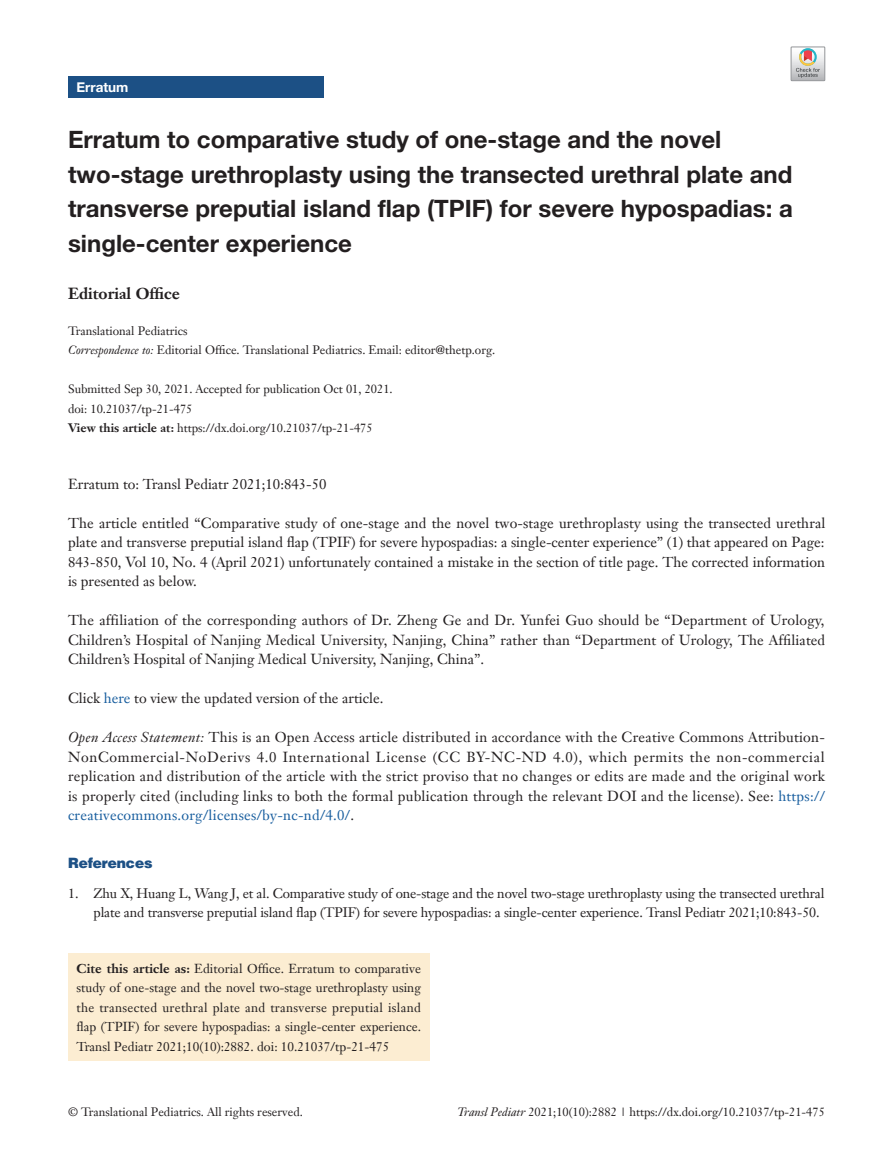
<style>
.page{position:relative;width:893px;height:1170px;background:#fff}
.page>*{position:absolute;margin:0;border:0;box-sizing:border-box;transform-origin:0 0}
.文题{font:700 24px/34.5px "Helvetica Neue LT Pro";color:#231f20}
.作者{font:700 15.75px "Janson Text LT";color:#231f20}
.t1{font:14.25px/19.5px "Janson Text LT";color:#231f20;text-align:justify}
.t2{font:900 14.25px "Helvetica";color:#1c5085}
.t3{font:13.5px/19.5px "Janson Text LT";letter-spacing:-.01em;color:#231f20}
.栏目{font:700 13.5px "Helvetica Neue LT Pro";color:#fff}
.Cite{font:12.75px/19.5px "Janson Text LT";color:#231f20;text-align:justify}
.通讯作者{font:12px "Janson Text LT";color:#231f20}
.单位{font:12px "Janson Text LT";color:#231f20}
.doi{font:12px "Janson Text LT";color:#231f20}
.s1{font-style:italic}
.s2{font-weight:700}
.s3{color:#175d9e}
</style>
<div class="page">
<div style="left:68px;top:77px;width:255px;height:21px;background:#1c5085"></div>
<div style="left:68px;top:953px;width:361px;height:107px;background:#fcedd2"></div>
<svg style="left:791px;top:47px;width:34px;height:34px"></svg>
<p class="栏目" style="left:77px;top:79px;width:53px">Erratum</p>
<p class="文题" style="left:68px;top:122px;width:726px">Erratum to comparative study of one-stage and the novel two-stage urethroplasty using the transected urethral plate and transverse preputial island flap (TPIF) for severe hypospadias: a single-center experience</p>
<p class="作者" style="left:68px;top:283px;width:113px">Editorial Office</p>
<p class="单位" style="left:68px;top:323px;width:121px">Translational Pediatrics</p>
<p class="通讯作者" style="left:68px;top:342px;width:429px"><span class="s1">Correspondence to:</span> Editorial Office. Translational Pediatrics. Email: editor@thetp.org.</p>
<p class="通讯作者" style="left:68px;top:381px;width:326px">Submitted Sep 30, 2021. Accepted for publication Oct 01, 2021.</p>
<p class="doi" style="left:68px;top:401px;width:126px">doi: 10.21037/tp-21-475</p>
<p class="通讯作者" style="left:68px;top:420px;width:306px"><span class="s2">View this article at:</span> https://dx.doi.org/10.21037/tp-21-475</p>
<p class="t1" style="left:68px;top:473px;width:260px">Erratum to: Transl Pediatr 2021;10:843-50</p>
<p class="t1" style="left:68px;top:512px;width:759px">The article entitled “Comparative study of one-stage and the novel two-stage urethroplasty using the transected urethral plate and transverse preputial island flap (TPIF) for severe hypospadias: a single-center experience” (1) that appeared on Page:<br>843-850, Vol 10, No. 4 (April 2021) unfortunately contained a mistake in the section of title page. The corrected information is presented as below.</p>
<p class="t1" style="left:68px;top:610px;width:759px">The affiliation of the corresponding authors of Dr. Zheng Ge and Dr. Yunfei Guo should be “Department of Urology, Children’s Hospital of Nanjing Medical University, Nanjing, China” rather than “Department of Urology, The Affiliated Children’s Hospital of Nanjing Medical University, Nanjing, China”.</p>
<p class="t1" style="left:68px;top:688px;width:317px">Click <span class="s3">here</span> to view the updated version of the article.</p>
<p class="t1" style="left:68px;top:727px;width:758px"><span class="s1">Open Access Statement:</span> This is an Open Access article distributed in accordance with the Creative Commons Attribution-NonCommercial-NoDerivs 4.0 International License (CC BY-NC-ND 4.0), which permits the non-commercial replication and distribution of the article with the strict proviso that no changes or edits are made and the original work is properly cited (including links to both the formal publication through the relevant DOI and the license). See: <span class="s3">https:// creativecommons.org/licenses/by-nc-nd/4.0/</span>.</p>
<p class="t2" style="left:68px;top:854px;width:86px">References</p>
<p class="t3" style="left:94px;top:883px;width:732px;text-indent:-26px">1. Zhu X, Huang L, Wang J, et al. Comparative study of one-stage and the novel two-stage urethroplasty using the transected urethral plate and transverse preputial island flap (TPIF) for severe hypospadias: a single-center experience. Transl Pediatr 2021;10:843-50.</p>
<p class="Cite" style="left:77px;top:958px;width:346px"><span class="s2">Cite this article as:</span> Editorial Office. Erratum to comparative study of one-stage and the novel two-stage urethroplasty using the transected urethral plate and transverse preputial island flap (TPIF) for severe hypospadias: a single-center experience.<br>Transl Pediatr 2021;10(10):2882. doi: 10.21037/tp-21-475</p>
<p class="通讯作者" style="left:68px;top:1104px;width:236px">© Translational Pediatrics. All rights reserved.</p>
<p class="通讯作者" style="left:457px;top:1104px;width:369px"><span class="s1">Transl Pediatr</span> 2021;10(10):2882 | https://dx.doi.org/10.21037/tp-21-475</p>
</div>
